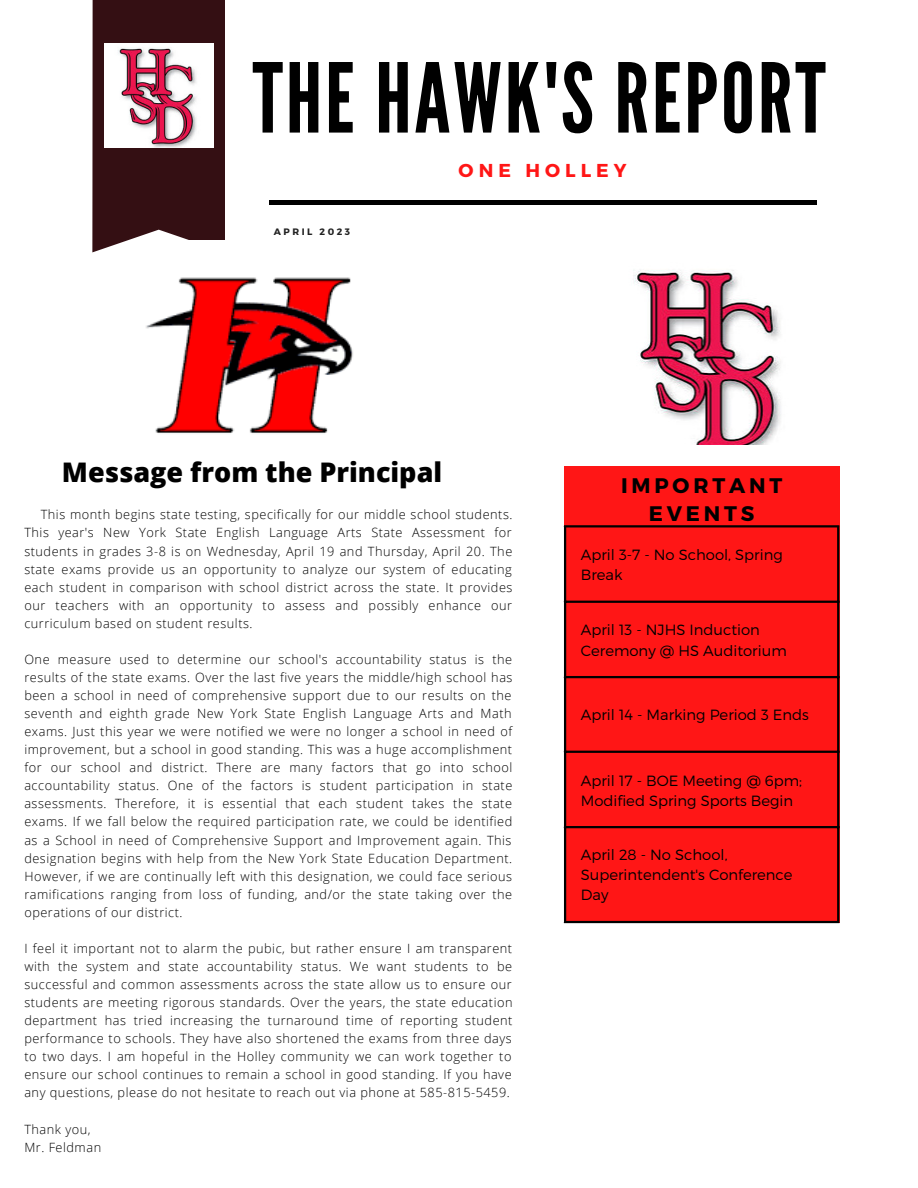
<style>
.page{position:relative;width:918px;height:1188px;background:#fff}
.page>*{position:absolute;margin:0;border:0;box-sizing:border-box;transform-origin:0 0}
.t1{font:96px "League Gothic";letter-spacing:.03em;color:#000}
.t2{font:800 27px "Open Sans";color:#000}
.t3{font:700 21px "Montserrat";letter-spacing:.18em;color:#000}
.t4{font:700 18.75px "Montserrat";letter-spacing:.27em;color:#ff1616}
.t5{font:300 14.85px/20.2px "Montserrat";color:#000}
.t6{font:300 12.75px/18px "Open Sans";letter-spacing:.04em;color:#000;text-align:justify}
.t7{font:700 9.3px "Montserrat";letter-spacing:.27em;color:#222}
</style>
<div class="page">
<div style="left:92px;top:0;width:133px;height:252px;background:#340f13"></div>
<hr style="left:269px;top:201px;width:548px;height:3px;background:#000">
<img style="left:104px;top:44px;width:109px;height:103px">
<div style="left:564px;top:467px;width:275px;height:456px;background:#ff1616"></div>
<hr style="left:564px;top:527px;width:2px;height:394px;background:#000">
<hr style="left:837px;top:527px;width:2px;height:394px;background:#000">
<hr style="left:564px;top:525px;width:275px;height:2px;background:#000">
<hr style="left:564px;top:601px;width:275px;height:2px;background:#000">
<hr style="left:564px;top:676px;width:275px;height:2px;background:#000">
<hr style="left:564px;top:751px;width:275px;height:2px;background:#000">
<hr style="left:564px;top:826px;width:275px;height:2px;background:#000">
<hr style="left:564px;top:921px;width:275px;height:2px;background:#000">
<img style="left:140px;top:241px;width:213px;height:192px">
<img style="left:633px;top:270px;width:148px;height:174px">
<h1 class="t1" style="left:253px;top:43px;width:575px">THE HAWK'S REPORT</h1>
<h3 class="t4" style="left:459px;top:158px;width:169px">ONE HOLLEY</h3>
<p class="t7" style="left:274px;top:226px;width:78px">APRIL 2023</p>
<h2 class="t2" style="left:62px;top:453px;width:382px">Message from the Principal</h2>
<h3 class="t3" style="left:621px;top:471px;width:163px">IMPORTANT</h3>
<p class="t6" style="left:41px;top:505px;width:473px">This month begins state testing, specifically for our middle school students.</p>
<h3 class="t3" style="left:649px;top:500px;width:107px">EVENTS</h3>
<p class="t6" style="left:24px;top:524px;width:490px">This year's New York State English Language Arts State Assessment for students in grades 3-8 is on Wednesday, April 19 and Thursday, April 20. The state exams provide us an opportunity to analyze our system of educating each student in comparison with school district across the state. It provides our teachers with an opportunity to assess and possibly enhance our curriculum based on student results.</p>
<p class="t6" style="left:24px;top:650px;width:490px">One measure used to determine our school's accountability status is the results of the state exams. Over the last five years the middle/high school has been a school in need of comprehensive support due to our results on the seventh and eighth grade New York State English Language Arts and Math exams. Just this year we were notified we were no longer a school in need of improvement, but a school in good standing. This was a huge accomplishment for our school and district. There are many factors that go into school accountability status. One of the factors is student participation in state assessments. Therefore, it is essential that each student takes the state exams. If we fall below the required participation rate, we could be identified as a School in need of Comprehensive Support and Improvement again. This designation begins with help from the New York State Education Department.<br>However, if we are continually left with this designation, we could face serious ramifications ranging from loss of funding, and/or the state taking over the operations of our district.</p>
<p class="t6" style="left:24px;top:939px;width:490px">I feel it important not to alarm the pubic, but rather ensure I am transparent with the system and state accountability status. We want students to be successful and common assessments across the state allow us to ensure our students are meeting rigorous standards. Over the years, the state education department has tried increasing the turnaround time of reporting student performance to schools. They have also shortened the exams from three days to two days. I am hopeful in the Holley community we can work together to ensure our school continues to remain a school in good standing. If you have any questions, please do not hesitate to reach out via phone at 585-815-5459.</p>
<p class="t6" style="left:24px;top:1120px;width:78px">Thank you,<br>Mr. Feldman</p>
<p class="t5" style="left:581px;top:544px;width:204px">April 3-7 - No School, Spring<br>Break</p>
<p class="t5" style="left:581px;top:619px;width:207px">April 13 - NJHS Induction<br>Ceremony @ HS Auditorium</p>
<p class="t5" style="left:581px;top:704px;width:230px">April 14 - Marking Period 3 Ends</p>
<p class="t5" style="left:581px;top:769px;width:223px">April 17 - BOE Meeting @ 6pm;<br>Modified Spring Sports Begin</p>
<p class="t5" style="left:581px;top:844px;width:213px">April 28 - No School,<br>Superintendent's Conference<br>Day</p>
</div>
